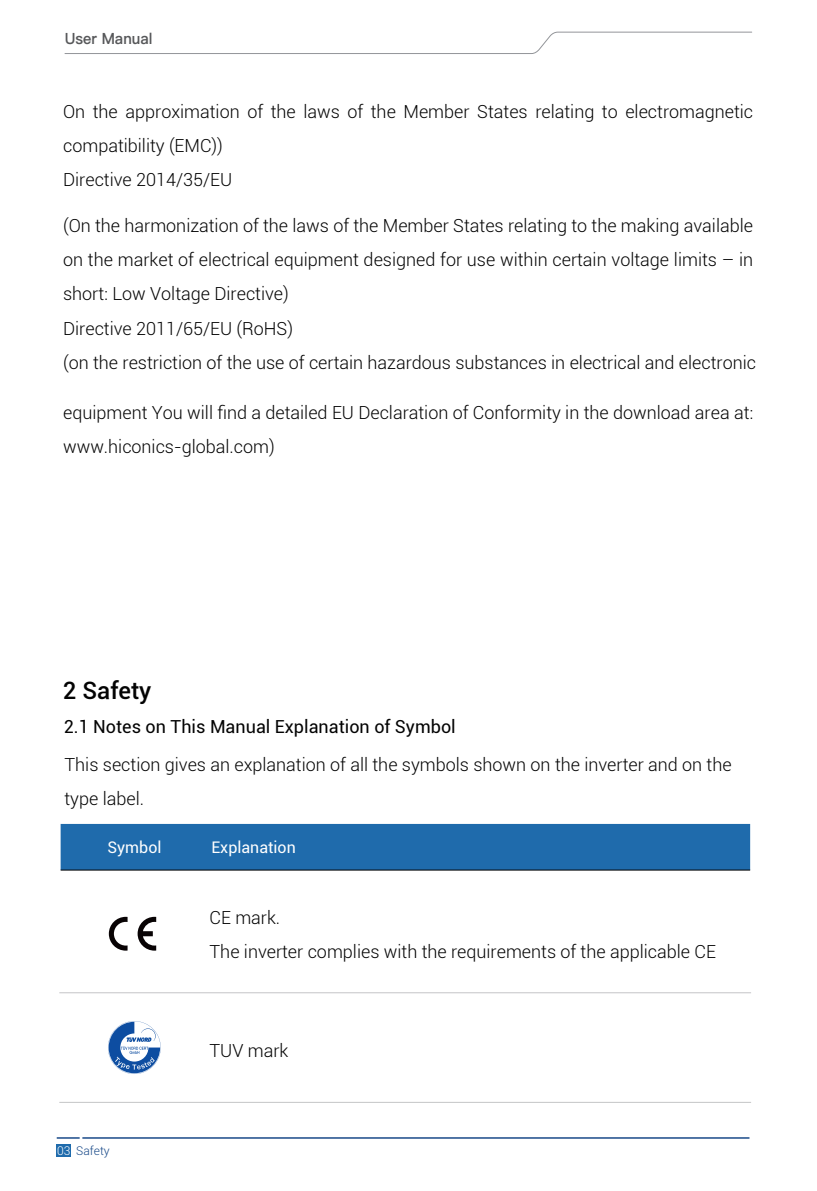
<style>
.page{position:relative;width:817px;height:1191px;background:#fff}
.page>*{position:absolute;margin:0;border:0;box-sizing:border-box;transform-origin:0 0}
.t1{font:500 24px "Roboto";color:#030303}
.t2{font:300 18px/34px "Roboto";color:#030303}
.t3{font:18px "Roboto";color:#030303}
.t4{font:16px "Roboto";color:#fff}
.t5{font:600 15.4px "Ping Fang SC";color:#57585a;scale:.94 1}
.t6{font:300 12px "Roboto";color:#194a89}
.s1{color:#fff}
</style>
<div class="page">
<div style="left:57px;top:1144px;width:14px;height:13px;background:#1f6bac"></div>
<hr style="left:82px;top:1137px;width:667px;height:1px;background:#194a89">
<svg style="left:57px;top:1137px;width:23px;height:1px"></svg>
<svg style="left:64px;top:31px;width:688px;height:23px"></svg>
<div style="left:61px;top:824px;width:689px;height:45px;background:#1f6bac"></div>
<svg style="left:59px;top:992px;width:692px;height:1px"></svg>
<svg style="left:59px;top:1102px;width:692px;height:1px"></svg>
<hr style="left:61px;top:869px;width:689px;height:1px;background:#030303">
<svg style="left:137px;top:916px;width:19px;height:34px"></svg>
<svg style="left:109px;top:916px;width:18px;height:34px"></svg>
<svg style="left:108px;top:1021px;width:53px;height:53px"></svg>
<p class="t5" style="left:65px;top:29px;width:95px">User Manual</p>
<p class="t2" style="left:63px;top:94px;width:691px">On the approximation of the laws of the Member States relating to electromagnetic compatibility (EMC))<br>Directive 2014/35/EU</p>
<p class="t2" style="left:63px;top:208px;width:691px;text-align:justify">(On the harmonization of the laws of the Member States relating to the making available on the market of electrical equipment designed for use within certain voltage limits – in short: Low Voltage Directive)</p>
<p class="t2" style="left:63px;top:311px;width:694px">Directive 2011/65/EU (RoHS)<br>(on the restriction of the use of certain hazardous substances in electrical and electronic</p>
<p class="t2" style="left:63px;top:395px;width:691px">equipment You will find a detailed EU Declaration of Conformity in the download area at: www.hiconics-global.com)</p>
<h1 class="t1" style="left:63px;top:673px;width:90px">2 Safety</h1>
<p class="t3" style="left:64px;top:714px;width:393px">2.1 Notes on This Manual Explanation of Symbol</p>
<p class="t2" style="left:64px;top:746px;width:668px">This section gives an explanation of all the symbols shown on the inverter and on the type label.</p>
<p class="t4" style="left:107px;top:835px;width:56px">Symbol</p>
<p class="t4" style="left:211px;top:835px;width:86px">Explanation</p>
<p class="t2" style="left:209px;top:900px;width:508px">CE mark.<br>The inverter complies with the requirements of the applicable CE</p>
<p class="t6" style="left:57px;top:1142px;width:54px"><span class="s1">03</span> Safety</p>
<p class="t2" style="left:209px;top:1033px;width:80px">TUV mark</p>
</div>
